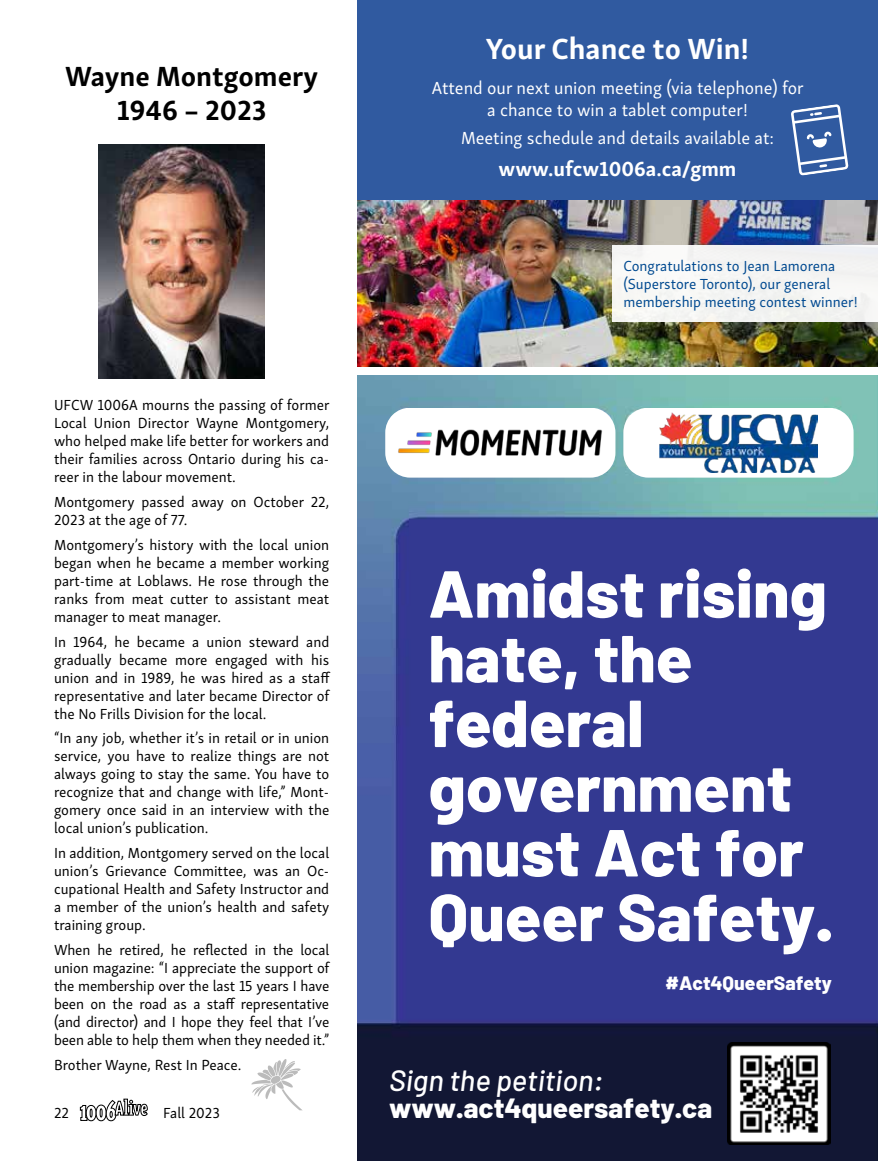
<style>
.page{position:relative;width:878px;height:1161px;background:#fff}
.page>*{position:absolute;margin:0;border:0;box-sizing:border-box;transform-origin:0 0}
.t1{font:800 66.3px/64.7px "Barlow";color:#fff}
.t2{font:700 30px "Skolar Sans";color:#fff}
.t3{font:italic 500 29.25px "Barlow";color:#fff}
.t4{font:700 28.5px/34.2px "Skolar Sans";color:#000;text-align:center}
.t5{font:800 27.75px "Barlow";color:#fff}
.t6{font:700 21px "Skolar Sans";color:#fff}
.t7{font:800 19.35px "Barlow";color:#fff}
.t8{font:18px/21.6px "Skolar Sans";color:#fff;text-align:center}
.t9{font:15px/18px "Skolar Sans";color:#000;text-align:justify}
.t10{font:15px/18px "Skolar Sans";color:#004990}
.s1{font-family:"Triplex Cond Serif OT";font-weight:900;font-size:32.55px;color:#fff}
.s2{font-family:"Triplex Cond Serif OT";font-weight:900;font-size:31.95px;color:#fff}
.s3{font-family:"Triplex Cond Serif OT";font-weight:900;font-size:32.7px;color:#fff}
.s4{font-family:"Triplex Cond Serif OT";font-weight:900;font-size:32.4px;color:#fff}
</style>
<div class="page">
<div style="left:357px;top:0;width:521px;height:367px;background:#305aa0"></div>
<svg style="left:791px;top:104px;width:57px;height:72px"></svg>
<img style="left:99px;top:144px;width:166px;height:234px">
<svg style="left:251px;top:1059px;width:51px;height:51px"></svg>
<img style="left:357px;top:200px;width:521px;height:167px">
<div style="left:612px;top:245px;width:266px;height:77px;background:#f4f4f3"></div>
<img style="left:357px;top:375px;width:521px;height:786px">
<img style="left:727px;top:1042px;width:103px;height:102px">
<svg style="left:385px;top:408px;width:230px;height:69px"></svg>
<svg style="left:623px;top:408px;width:230px;height:69px"></svg>
<img style="left:384px;top:414px;width:231px;height:57px">
<img style="left:660px;top:412px;width:157px;height:61px">
<svg style="left:80px;top:1099px;width:68px;height:22px"></svg>
<h3 class="t4" style="left:65px;top:56px;width:254px">Wayne Montgomery<br>1946 – 2023</h3>
<p class="t9" style="left:54px;top:395px;width:277px">UFCW 1006A mourns the passing of former Local Union Director Wayne Montgomery, who helped make life better for workers and their families across Ontario during his ca&shy;reer in the labour movement.</p>
<p class="t9" style="left:54px;top:492px;width:277px">Montgomery passed away on October 22,<br>2023 at the age of 77.</p>
<p class="t9" style="left:54px;top:535px;width:277px">Montgomery’s history with the local union began when he became a member working part-time at Loblaws. He rose through the ranks from meat cutter to assistant meat manager to meat manager.</p>
<p class="t9" style="left:54px;top:631px;width:278px">In 1964, he became a union steward and gradually became more engaged with his union and in 1989, he was hired as a staff representative and later became Director of the No Frills Division for the local.</p>
<p class="t9" style="left:54px;top:728px;width:277px">“In any job, whether it’s in retail or in union service, you have to realize things are not always going to stay the same. You have to recognize that and change with life,” Mont&shy;gomery once said in an interview with the local union’s publication.</p>
<p class="t9" style="left:54px;top:843px;width:277px">In addition, Montgomery served on the local union’s Grievance Committee, was an Oc&shy;cupational Health and Safety Instructor and a member of the union’s health and safety training group.</p>
<p class="t9" style="left:54px;top:940px;width:277px">When he retired, he reflected in the local union magazine: “I appreciate the support of the membership over the last 15 years I have been on the road as a staff representative (and director) and I hope they feel that I’ve been able to help them when they needed it.”</p>
<p class="t9" style="left:54px;top:1054px;width:189px">Brother Wayne, Rest In Peace.</p>
<h2 class="t2" style="left:486px;top:25px;width:265px">Your Chance to Win!</h2>
<p class="t8" style="left:432px;top:76px;width:373px">Attend our next union meeting (via telephone) for a chance to win a tablet computer!</p>
<p class="t8" style="left:461px;top:126px;width:314px">Meeting schedule and details available at:</p>
<h3 class="t6" style="left:498px;top:152px;width:239px">www.ufcw1006a.ca/gmm</h3>
<p class="t10" style="left:623px;top:255px;width:236px">Congratulations to Jean Lamorena (Superstore Toronto), our general membership meeting contest winner!</p>
<h1 class="t1" style="left:428px;top:562px;width:406px">Amidst rising hate, the federal government must Act for<br>Queer Safety.</h1>
<p class="t7" style="left:665px;top:971px;width:168px">#Act4QueerSafety</p>
<h3 class="t3" style="left:389px;top:1062px;width:216px">Sign the petition:</h3>
<p class="t9" style="left:54px;top:1103px;width:167px">22 <span class="s1">1</span><span class="s2">0</span><span class="s3">0</span><span class="s4">6</span><sup>Aliv</sup><sup>e</sup> Fall 2023</p>
<h3 class="t5" style="left:389px;top:1091px;width:324px">www.act4queersafety.ca</h3>
</div>
